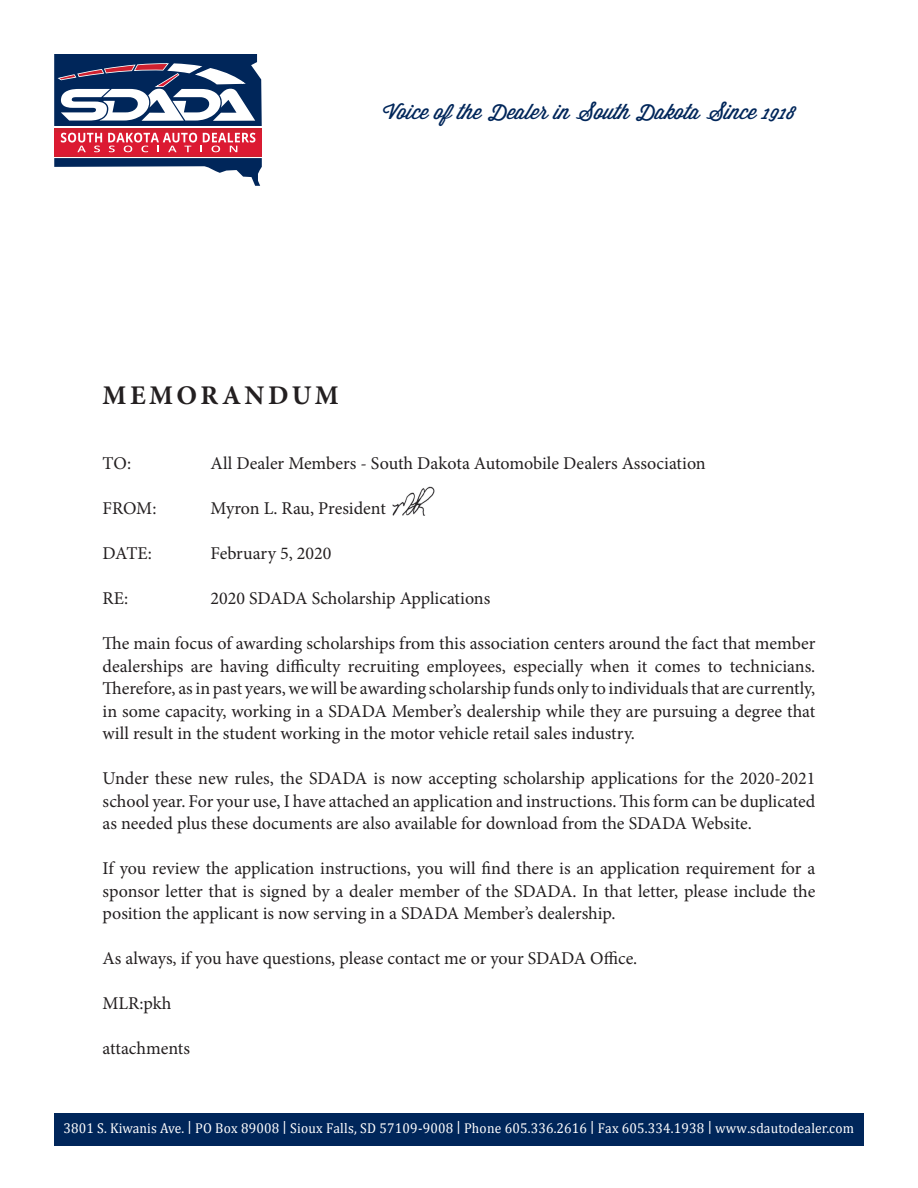
<style>
.page{position:relative;width:918px;height:1188px;background:#fff}
.page>*{position:absolute;margin:0;border:0;box-sizing:border-box;transform-origin:0 0}
.t1{font:700 27px "Minion Pro";letter-spacing:.13em;color:#231f20}
.t2{font:21px "Wisdom Script";color:#00265a}
.t3{font:18px/22.5px "Minion Pro";color:#231f20;text-align:justify}
.t4{font:14.25px "Cambria";letter-spacing:.015em;color:#fff;scale:.95 1}
</style>
<div class="page">
<div style="left:54px;top:1113px;width:810px;height:32px;background:#00265a"></div>
<svg style="left:54px;top:54px;width:208px;height:72px"></svg>
<div style="left:54px;top:128px;width:208px;height:28px;background:#cf202f"></div>
<svg style="left:54px;top:132px;width:208px;height:54px"></svg>
<img style="left:392px;top:487px;width:43px;height:28px">
<p class="t2" style="left:383px;top:96px;width:414px">Voice of the Dealer in South Dakota Since 1918</p>
<h1 class="t1" style="left:103px;top:376px;width:238px">MEMORANDUM</h1>
<p class="t3" style="left:103px;top:452px;width:30px">TO:</p>
<p class="t3" style="left:211px;top:452px;width:497px">All Dealer Members - South Dakota Automobile Dealers Association</p>
<p class="t3" style="left:103px;top:497px;width:55px">FROM:</p>
<p class="t3" style="left:211px;top:497px;width:177px">Myron L. Rau, President</p>
<p class="t3" style="left:103px;top:542px;width:51px">DATE:</p>
<p class="t3" style="left:211px;top:542px;width:122px">February 5, 2020</p>
<p class="t3" style="left:103px;top:587px;width:27px">RE:</p>
<p class="t3" style="left:211px;top:587px;width:281px">2020 SDADA Scholarship Applications</p>
<p class="t3" style="left:103px;top:632px;width:714px">The main focus of awarding scholarships from this association centers around the fact that member dealerships are having difficulty recruiting employees, especially when it comes to technicians.<br>Therefore, as in past years, we will be awarding scholarship funds only to individuals that are currently, in some capacity, working in a SDADA Member’s dealership while they are pursuing a degree that will result in the student working in the motor vehicle retail sales industry.</p>
<p class="t3" style="left:103px;top:767px;width:714px">Under these new rules, the SDADA is now accepting scholarship applications for the 2020-2021 school year. For your use, I have attached an application and instructions. This form can be duplicated as needed plus these documents are also available for download from the SDADA Website.</p>
<p class="t3" style="left:103px;top:857px;width:714px">If you review the application instructions, you will find there is an application requirement for a sponsor letter that is signed by a dealer member of the SDADA. In that letter, please include the position the applicant is now serving in a SDADA Member’s dealership.</p>
<p class="t3" style="left:103px;top:947px;width:536px">As always, if you have questions, please contact me or your SDADA Office.</p>
<p class="t3" style="left:103px;top:992px;width:71px">MLR:pkh</p>
<p class="t3" style="left:103px;top:1037px;width:89px">attachments</p>
<p class="t4" style="left:64px;top:1119px;width:834px">3801 S. Kiwanis Ave. | PO Box 89008 | Sioux Falls, SD 57109-9008 | Phone 605.336.2616 | Fax 605.334.1938 | www.sdautodealer.com</p>
</div>
